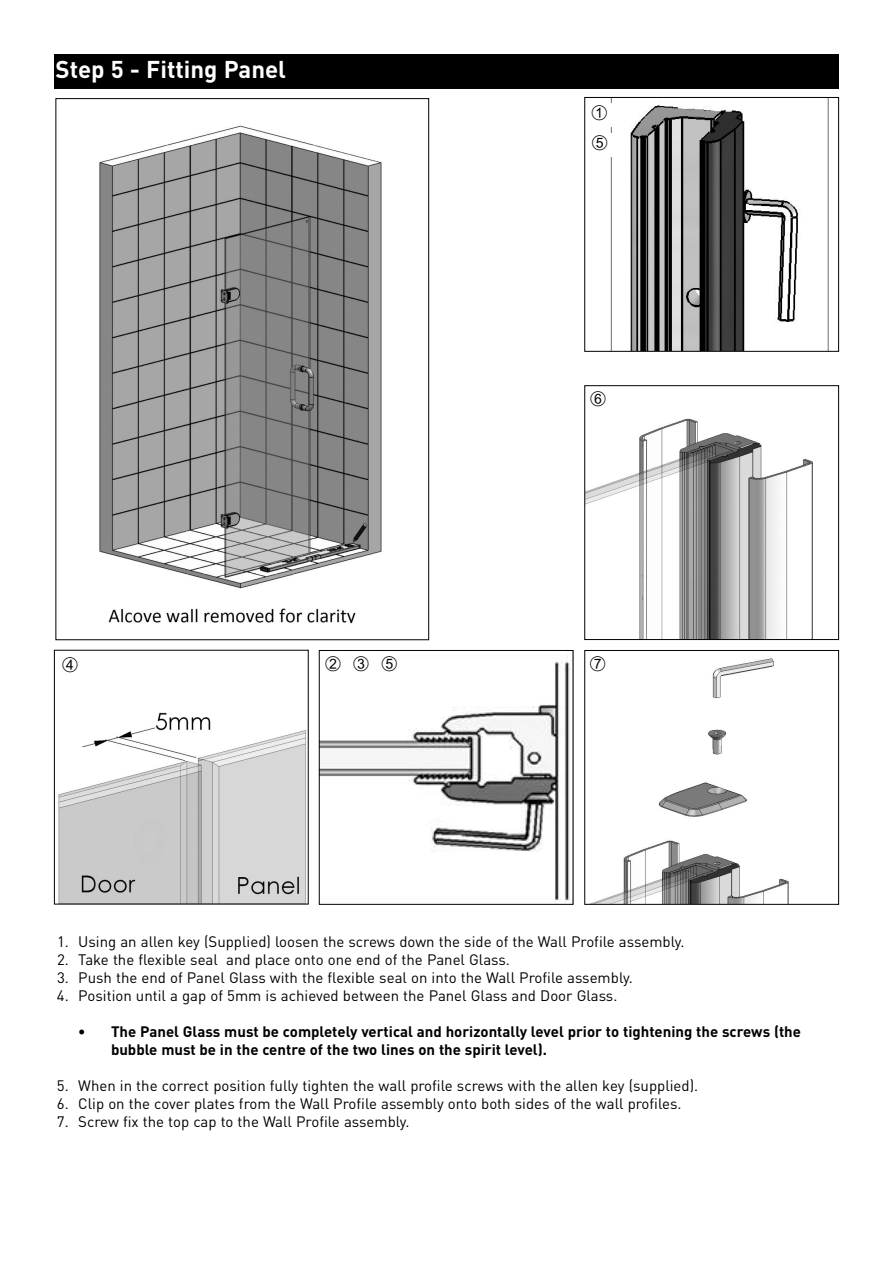
<style>
.page{position:relative;width:893px;height:1263px;background:#fff}
.page>*{position:absolute;margin:0;border:0;box-sizing:border-box;transform-origin:0 0}
.t1{font:700 24px "DIN";color:#fff}
.t2{font:21px "Arial Unicode MS";color:#000}
.t3{font:15px "DIN";color:#000}
.t4{font:700 15px/18px "DIN";color:#000}
</style>
<div class="page">
<div style="left:54px;top:54px;width:785px;height:34px;background:#000"></div>
<img style="left:99px;top:125px;width:283px;height:499px">
<img style="left:610px;top:99px;width:219px;height:251px">
<div style="left:584px;top:97px;width:255px;height:255px;border:1px solid #000"></div>
<img style="left:586px;top:418px;width:227px;height:220px">
<div style="left:584px;top:385px;width:255px;height:255px;border:1px solid #000"></div>
<img style="left:58px;top:712px;width:248px;height:190px">
<img style="left:592px;top:658px;width:197px;height:245px">
<div style="left:584px;top:650px;width:255px;height:255px;border:1px solid #000"></div>
<img style="left:321px;top:661px;width:249px;height:242px">
<div style="left:319px;top:650px;width:254px;height:255px;border:1px solid #000"></div>
<div style="left:590px;top:133px;width:22px;height:24px;background:#fff"></div>
<div style="left:323px;top:654px;width:22px;height:23px;background:#fff"></div>
<div style="left:380px;top:655px;width:22px;height:23px;background:#fff"></div>
<div style="left:351px;top:655px;width:23px;height:23px;background:#fff"></div>
<div style="left:590px;top:103px;width:22px;height:24px;background:#fff"></div>
<div style="left:588px;top:654px;width:22px;height:24px;background:#fff"></div>
<h1 class="t1" style="left:56px;top:56px;width:232px">Step 5 - Fitting Panel</h1>
<h2 class="t2" style="left:62px;top:653px;width:18px">➃</h2>
<h2 class="t2" style="left:325px;top:652px;width:75px">➁➂➄</h2>
<h2 class="t2" style="left:591px;top:101px;width:18px">➀</h2>
<h2 class="t2" style="left:592px;top:131px;width:18px">➄</h2>
<h2 class="t2" style="left:590px;top:386px;width:18px">➅</h2>
<h2 class="t2" style="left:589px;top:651px;width:18px">➆</h2>
<p class="t3" style="left:57px;top:933px;width:629px">1. Using an allen key (Supplied) loosen the screws down the side of the Wall Profile assembly.</p>
<p class="t3" style="left:57px;top:951px;width:454px">2. Take the flexible seal and place onto one end of the Panel Glass.</p>
<p class="t3" style="left:57px;top:969px;width:577px">3. Push the end of Panel Glass with the flexible seal on into the Wall Profile assembly.</p>
<p class="t3" style="left:57px;top:987px;width:562px">4. Position until a gap of 5mm is achieved between the Panel Glass and Door Glass.</p>
<p class="t4" style="left:111px;top:1023px;width:692px;text-indent:-33px">• The Panel Glass must be completely vertical and horizontally level prior to tightening the screws (the bubble must be in the centre of the two lines on the spirit level).</p>
<p class="t3" style="left:57px;top:1077px;width:643px">5. When in the correct position fully tighten the wall profile screws with the allen key (supplied).</p>
<p class="t3" style="left:57px;top:1095px;width:626px">6. Clip on the cover plates from the Wall Profile assembly onto both sides of the wall profiles.</p>
<p class="t3" style="left:57px;top:1113px;width:354px">7. Screw fix the top cap to the Wall Profile assembly.</p>
</div>
